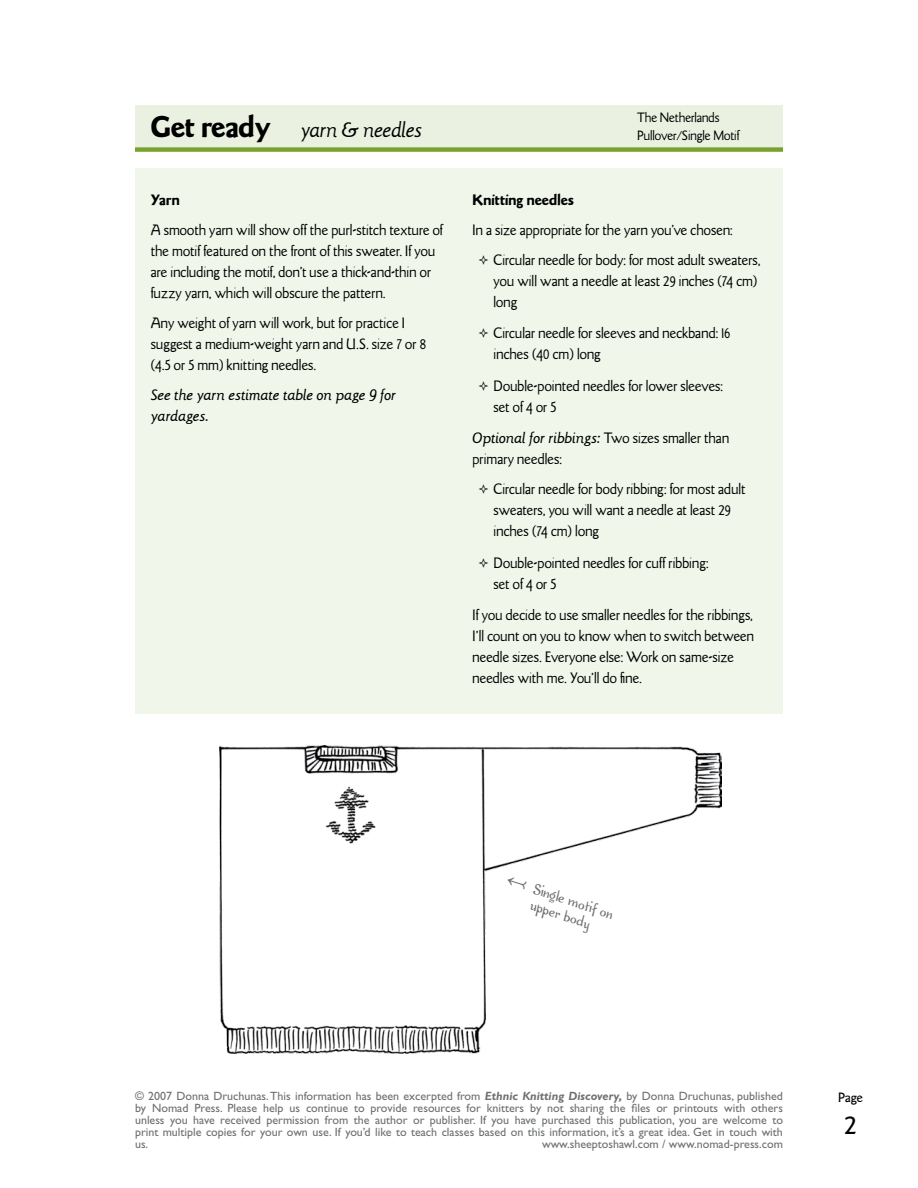
<style>
.page{position:relative;width:918px;height:1188px;background:#fff}
.page>*{position:absolute;margin:0;border:0;box-sizing:border-box;transform-origin:0 0}
.t1{font:italic 300 21px "LTC Goudy Sans";color:#000}
.t2{font:16.5px/16.5px "Okey Dokey NF";color:#6d6f71}
.t3{font:300 15px/21px "LTC Goudy Sans";letter-spacing:.01em;color:#000}
.t4{font:italic 15px/21px "LTC Goudy Sans";letter-spacing:.005em;color:#000}
.t5{font:700 15px "LTC Goudy Sans";letter-spacing:.01em;color:#000}
.t6{font:300 13.5px/18px "LTC Goudy Sans";color:#000}
.t7{font:13.5px "LTC Goudy Sans";color:#000}
.t8{font:12px/12px "Gill Sans Std";color:#6d6f71;text-align:justify}
.s1{font-weight:700;font-style:normal;font-size:30px}
.s2{font-size:16.5px}
.s3{font-family:"FF Dingbests";font-weight:400}
.s4{font-weight:400;font-style:italic}
.s5{font-weight:700;font-style:italic}
</style>
<div class="page">
<img style="left:219px;top:746px;width:503px;height:307px">
<div style="left:135px;top:168px;width:648px;height:546px;background:#f1f6ea"></div>
<div style="left:135px;top:105px;width:648px;height:42px;background:#ebf1e0"></div>
<div style="left:135px;top:147px;width:648px;height:5px;background:#78a22f"></div>
<svg style="left:506px;top:876px;width:21px;height:14px"></svg>
<h1 class="t1" style="left:151px;top:118px;width:273px"><span class="s1">Get ready</span> yarn &amp; needles</h1>
<p class="t6" style="left:637px;top:109px;width:104px">The Netherlands<br>Pullover/Single Motif</p>
<p class="t5" style="left:151px;top:191px;width:30px">Yarn</p>
<p class="t3" style="left:151px;top:220px;width:294px">A smooth yarn will show off the purl-stitch texture of the motif featured on the front of this sweater. If you are including the motif, don’t use a thick-and-thin or fuzzy yarn, which will obscure the pattern.</p>
<p class="t3" style="left:151px;top:313px;width:277px">Any weight of yarn will work, but for practice I suggest a medium-weight yarn and U.S. size 7 or 8 (4.5 or 5 mm) knitting needles.</p>
<p class="t4" style="left:151px;top:385px;width:247px">See the yarn estimate table on page <span class="s2">9</span> for yardages.</p>
<p class="t5" style="left:472px;top:191px;width:103px">Knitting needles</p>
<p class="t3" style="left:478px;top:215px;width:283px;line-height:30px;text-indent:-6px">In a size appropriate for the yarn you’ve chosen:<br><span class="s3">G</span> Circular needle for body: for most adult sweaters,</p>
<p class="t3" style="left:494px;top:271px;width:265px">you will want a needle at least 29 inches (74 cm) long</p>
<p class="t3" style="left:494px;top:323px;width:238px;text-indent:-15px"><span class="s3">G</span> Circular needle for sleeves and neckband: 16 inches (40 cm) long</p>
<p class="t3" style="left:494px;top:376px;width:231px;text-indent:-15px"><span class="s3">G</span> Double-pointed needles for lower sleeves: set of 4 or 5</p>
<p class="t3" style="left:472px;top:428px;width:258px"><span class="s4">Optional for ribbings:</span> Two sizes smaller than primary needles:</p>
<p class="t3" style="left:494px;top:479px;width:254px;text-indent:-15px"><span class="s3">G</span> Circular needle for body ribbing: for most adult sweaters, you will want a needle at least 29 inches (74 cm) long</p>
<p class="t3" style="left:494px;top:553px;width:217px;text-indent:-15px"><span class="s3">G</span> Double-pointed needles for cuff ribbing: set of 4 or 5</p>
<p class="t3" style="left:472px;top:605px;width:283px">If you decide to use smaller needles for the ribbings, I’ll count on you to know when to switch between needle sizes. Everyone else: Work on same-size needles with me. You’ll do fine.</p>
<p class="t2" style="left:536px;top:881px;width:85px;rotate:18deg">Single motif on upper body</p>
<p class="t8" style="left:135px;top:1090px;width:650px">© 2007 Donna Druchunas. This information has been excerpted from <span class="s5">Ethnic Knitting Discovery,</span> by Donna Druchunas, published by Nomad Press. Please help us continue to provide resources for knitters by not sharing the files or printouts with others unless you have received permission from the author or publisher. If you have purchased this publication, you are welcome to print multiple copies for your own use. If you’d like to teach classes based on this information, it’s a great idea. Get in touch with us.</p>
<p class="t8" style="left:542px;top:1138px;width:242px">www.sheeptoshawl.com / www.nomad-press.com</p>
<p class="t7" style="left:838px;top:1089px;width:26px">Page</p>
</div>
